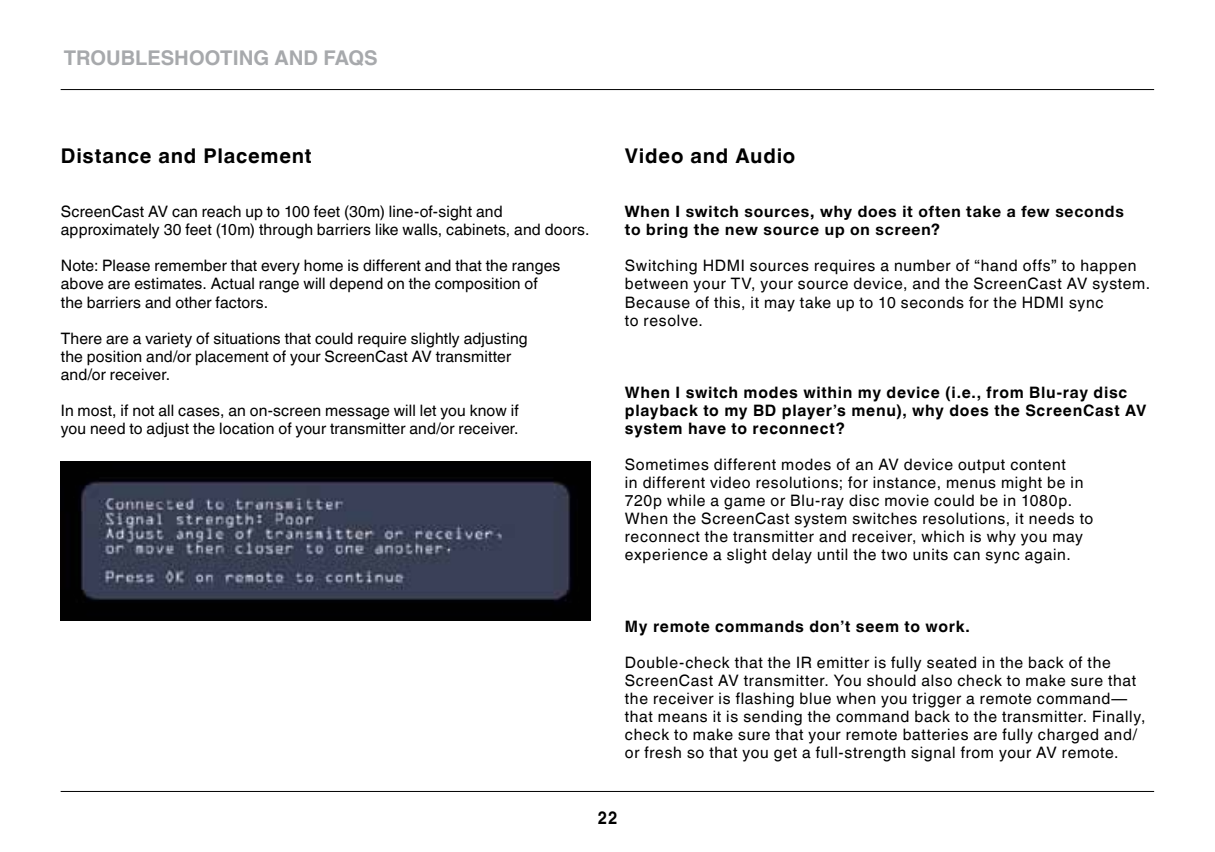
<style>
.page{position:relative;width:1215px;height:852px;background:#fff}
.page>*{position:absolute;margin:0;border:0;box-sizing:border-box;transform-origin:0 0}
.t1{font:700 20.25px "Helvetica World";letter-spacing:.035em;color:#000}
.t2{font:700 20.25px "Helvetica World";color:#a7a9ac}
.t3{font:700 18px "Helvetica World";color:#000;scale:.9 1}
.t4{font:15.75px/18px "Helvetica World";letter-spacing:.04em;color:#000}
.t5{font:15.75px/18px "Helvetica World";letter-spacing:.01em;color:#000}
.t6{font:700 15.75px/18px "Helvetica World";letter-spacing:.045em;color:#000}
.t7{font:700 15.75px/18px "Helvetica Neue LT Pro";letter-spacing:.05em;color:#000}
</style>
<div class="page">
<hr style="left:61px;top:790px;width:1093px;height:1px;background:#000">
<hr style="left:61px;top:89px;width:1093px;height:1px;background:#000">
<img style="left:61px;top:461px;width:529px;height:158px">
<p class="t2" style="left:64px;top:46px;width:28px">Trou</p>
<p class="t2" style="left:121px;top:46px;width:67px">bleshooti</p>
<p class="t2" style="left:239px;top:46px;width:141px">ng and FAQs</p>
<p class="t1" style="left:61px;top:144px;width:252px">Distance and Placement</p>
<p class="t5" style="left:61px;top:203px;width:530px">ScreenCast AV can reach up to 100 feet (30m) line-of-sight and approximately 30 feet (10m) through barriers like walls, cabinets, and doors.</p>
<p class="t5" style="left:61px;top:257px;width:501px">Note: Please remember that every home is different and that the ranges above are estimates. Actual range will depend on the composition of the barriers and other factors.</p>
<p class="t5" style="left:61px;top:329px;width:468px">There are a variety of situations that could require slightly adjusting the position and/or placement of your ScreenCast AV transmitter and/or receiver.</p>
<p class="t5" style="left:61px;top:401px;width:459px">In most, if not all cases, an on-screen message will let you know if you need to adjust the location of your transmitter and/or receiver.</p>
<p class="t1" style="left:625px;top:144px;width:172px">Video and Audio</p>
<p class="t7" style="left:625px;top:202px;width:500px">When I switch sources, why does it often take a few seconds to bring the new source up on screen?</p>
<p class="t4" style="left:625px;top:257px;width:527px">Switching HDMI sources requires a number of “hand offs” to happen between your TV, your source device, and the ScreenCast AV system.<br>Because of this, it may take up to 10 seconds for the HDMI sync<br>to resolve.</p>
<p class="t6" style="left:625px;top:383px;width:523px">When I switch modes within my device (i.e., from Blu-ray disc playback to my BD player’s menu), why does the ScreenCast AV system have to reconnect?</p>
<p class="t4" style="left:625px;top:455px;width:470px">Sometimes different modes of an AV device output content<br>in different video resolutions; for instance, menus might be in 720p while a game or Blu-ray disc movie could be in 1080p.<br>When the ScreenCast system switches resolutions, it needs to reconnect the transmitter and receiver, which is why you may experience a slight delay until the two units can sync again.</p>
<p class="t6" style="left:625px;top:617px;width:345px">My remote commands don’t seem to work.</p>
<p class="t4" style="left:625px;top:653px;width:522px">Double-check that the IR emitter is fully seated in the back of the ScreenCast AV transmitter. You should also check to make sure that the receiver is flashing blue when you trigger a remote command— that means it is sending the command back to the transmitter. Finally, check to make sure that your remote batteries are fully charged and/ or fresh so that you get a full-strength signal from your AV remote.</p>
<p class="t3" style="left:598px;top:806px;width:23px">22</p>
</div>
